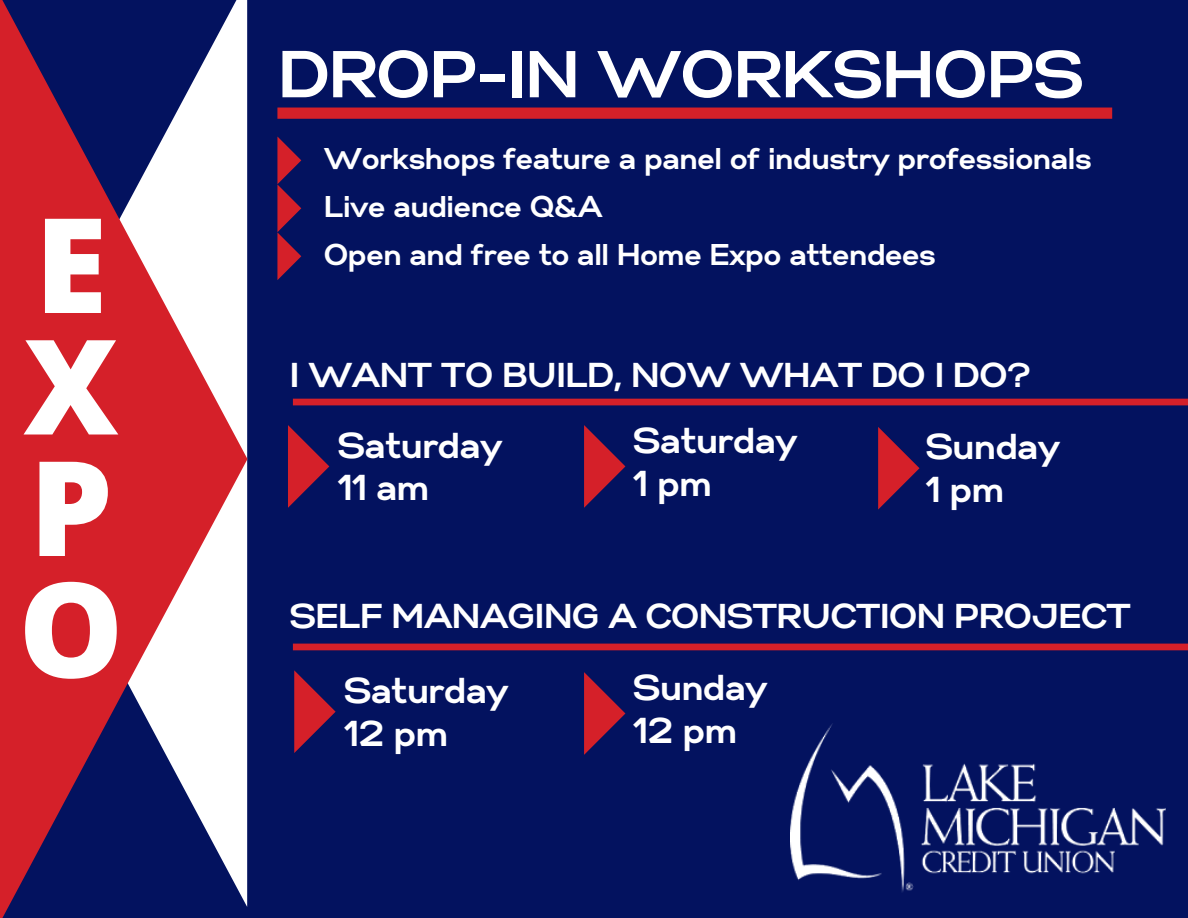
<style>
.page{position:relative;width:1188px;height:918px;background:#03125f}
.page>*{position:absolute;margin:0;border:0;box-sizing:border-box;transform-origin:0 0}
.t1{font:800 132px "Open Sans";color:#fff}
.t2{font:700 66px "Gabriel Sans";color:#fff}
.t3{font:700 36px "Gabriel Sans";color:#fff}
.t4{font:700 34.5px "Gabriel Sans";color:#fff}
.t5{font:700 30px "Gabriel Sans";color:#fff}
</style>
<div class="page">
<svg style="left:0;top:0;width:247px;height:918px;fill:#d52029"></svg>
<div style="left:277px;top:108px;width:835px;height:11px;background:#d52029"></div>
<svg style="left:277px;top:137px;width:24px;height:143px"></svg>
<div style="left:293px;top:644px;width:895px;height:6px;background:#d52029"></div>
<svg style="left:584px;top:672px;width:41px;height:83px"></svg>
<svg style="left:294px;top:670px;width:42px;height:83px"></svg>
<div style="left:293px;top:399px;width:895px;height:6px;background:#d52029"></div>
<svg style="left:878px;top:427px;width:42px;height:83px"></svg>
<svg style="left:247px;top:425px;width:82px;height:83px"></svg>
<svg style="left:584px;top:425px;width:41px;height:83px"></svg>
<img style="left:790px;top:723px;width:376px;height:169px">
<p class="t1" style="left:35px;top:172px;width:74px">E</p>
<p class="t1" style="left:23px;top:294px;width:97px">X</p>
<p class="t1" style="left:29px;top:415px;width:85px">P</p>
<p class="t1" style="left:18px;top:537px;width:107px">O</p>
<p class="t2" style="left:280px;top:45px;width:806px">DROP-IN WORKSHOPS</p>
<p class="t5" style="left:325px;top:146px;width:769px">Workshops feature a panel of industry professionals</p>
<p class="t5" style="left:325px;top:194px;width:280px">Live audience Q&amp;A</p>
<p class="t5" style="left:325px;top:242px;width:613px">Open and free to all Home Expo attendees</p>
<p class="t4" style="left:291px;top:360px;width:742px">I WANT TO BUILD, NOW WHAT DO I DO?</p>
<p class="t3" style="left:339px;top:429px;width:165px">Saturday</p>
<p class="t3" style="left:339px;top:472px;width:93px">11 am</p>
<p class="t3" style="left:634px;top:425px;width:165px">Saturday</p>
<p class="t3" style="left:634px;top:467px;width:80px">1 pm</p>
<p class="t3" style="left:926px;top:431px;width:135px">Sunday</p>
<p class="t3" style="left:926px;top:474px;width:80px">1 pm</p>
<p class="t4" style="left:291px;top:601px;width:842px">SELF MANAGING A CONSTRUCTION PROJECT</p>
<p class="t3" style="left:345px;top:674px;width:165px">Saturday</p>
<p class="t3" style="left:345px;top:717px;width:105px">12 pm</p>
<p class="t3" style="left:634px;top:672px;width:135px">Sunday</p>
<p class="t3" style="left:634px;top:714px;width:105px">12 pm</p>
</div>
